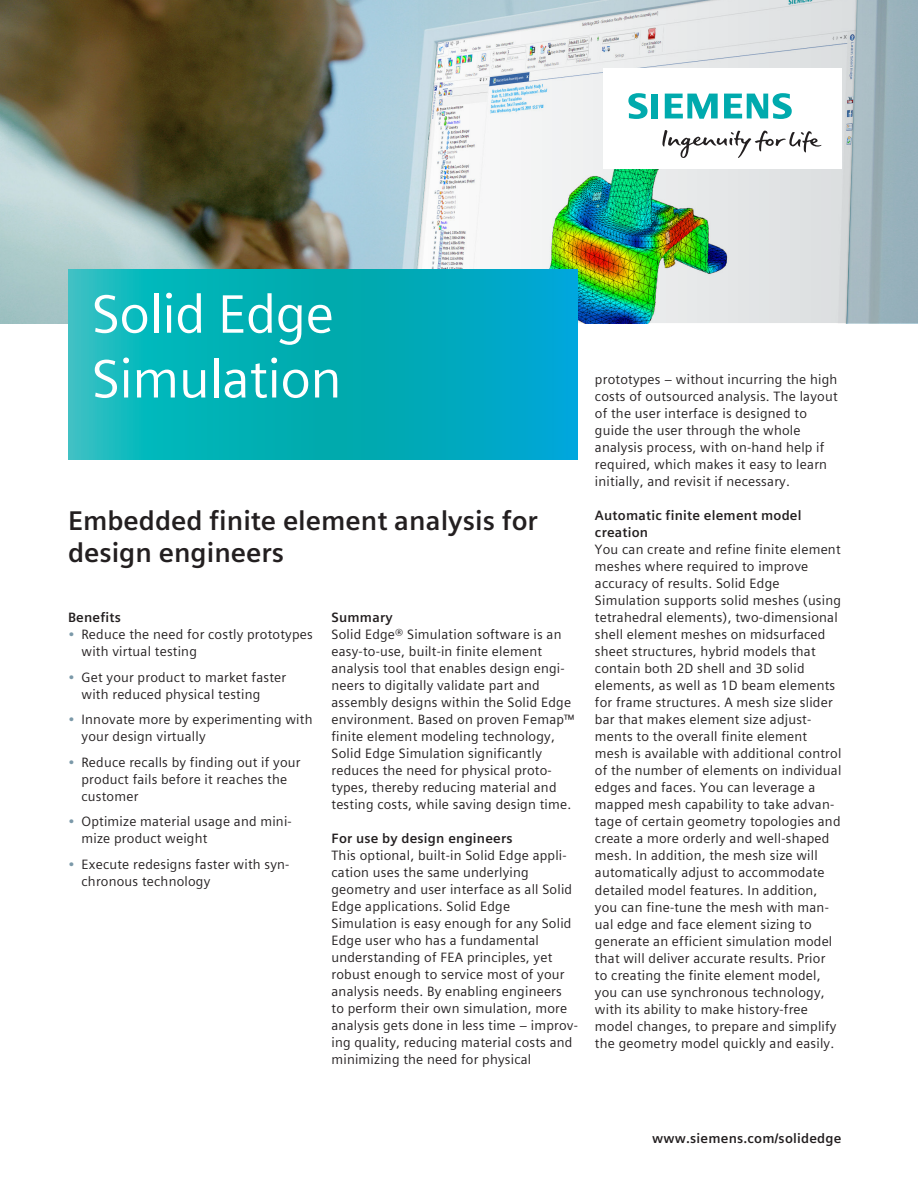
<style>
.page{position:relative;width:918px;height:1188px;background:#fff}
.page>*{position:absolute;margin:0;border:0;box-sizing:border-box;transform-origin:0 0}
.Head_Snow__36pt_120{font:54px/64.8px "Siemens Sans Global";letter-spacing:-.01em;color:#fff}
.Subhead_Blk__18pt_12{font:700 27px/32.4px "Siemens Sans Global";color:#231f20}
.Body_text_Blk__9pt_4{font:13.5px/17px "Siemens Sans Global";letter-spacing:.015em;color:#231f20}
.Body_text_HEAD_Blk{font:700 13.5px/17px "Siemens Sans Global";letter-spacing:.015em;color:#231f20}
.URL__9pt_130{font:700 13.5px "Siemens Sans Global";letter-spacing:.015em;color:#231f20}
.s1{color:#7b99a9}
</style>
<div class="page">
<img style="left:0;top:0;width:410px;height:323px">
<img style="left:410px;top:0;width:508px;height:323px">
<svg style="left:68px;top:269px;width:510px;height:190px;background:#05aebc"></svg>
<div style="left:603px;top:68px;width:238px;height:101px;background:#fff"></div>
<svg style="left:662px;top:130px;width:159px;height:28px"></svg>
<svg style="left:628px;top:93px;width:30px;height:26px"></svg>
<svg style="left:665px;top:94px;width:53px;height:25px"></svg>
<svg style="left:724px;top:93px;width:68px;height:26px"></svg>
<p class="Head_Snow__36pt_120" style="left:92px;top:282px;width:251px">Solid Edge<br>Simulation</p>
<p class="Subhead_Blk__18pt_12" style="left:68px;top:505px;width:471px">Embedded finite element analysis for design engineers</p>
<p class="Body_text_HEAD_Blk" style="left:68px;top:609px;width:54px">Benefits</p>
<p class="Body_text_Blk__9pt_4" style="left:82px;top:626px;width:233px;text-indent:-14px"><span class="s1">•</span> Reduce the need for costly prototypes with virtual testing</p>
<p class="Body_text_Blk__9pt_4" style="left:82px;top:669px;width:206px;text-indent:-14px"><span class="s1">•</span> Get your product to market faster with reduced physical testing</p>
<p class="Body_text_Blk__9pt_4" style="left:82px;top:711px;width:233px;text-indent:-14px"><span class="s1">•</span> Innovate more by experimenting with your design virtually</p>
<p class="Body_text_Blk__9pt_4" style="left:82px;top:754px;width:221px;text-indent:-14px"><span class="s1">•</span> Reduce recalls by finding out if your product fails before it reaches the customer</p>
<p class="Body_text_Blk__9pt_4" style="left:82px;top:813px;width:212px;text-indent:-14px"><span class="s1">•</span> Optimize material usage and mini&shy;mize product weight</p>
<p class="Body_text_Blk__9pt_4" style="left:82px;top:856px;width:209px;text-indent:-14px"><span class="s1">•</span> Execute redesigns faster with syn&shy;chronous technology</p>
<p class="Body_text_HEAD_Blk" style="left:332px;top:609px;width:63px">Summary</p>
<p class="Body_text_Blk__9pt_4" style="left:332px;top:626px;width:245px">Solid Edge® Simulation software is an easy-to-use, built-in finite element analysis tool that enables design engi&shy;neers to digitally validate part and assembly designs within the Solid Edge environment. Based on proven Femap™ finite element modeling technology, Solid Edge Simulation significantly reduces the need for physical proto&shy;types, thereby reducing material and testing costs, while saving design time.</p>
<p class="Body_text_HEAD_Blk" style="left:332px;top:830px;width:183px">For use by design engineers</p>
<p class="Body_text_Blk__9pt_4" style="left:332px;top:847px;width:248px">This optional, built-in Solid Edge appli&shy;cation uses the same underlying geometry and user interface as all Solid Edge applications. Solid Edge Simulation is easy enough for any Solid Edge user who has a fundamental understanding of FEA principles, yet robust enough to service most of your analysis needs. By enabling engineers<br>to perform their own simulation, more analysis gets done in less time − improv&shy;ing quality, reducing material costs and minimizing the need for physical</p>
<p class="Body_text_Blk__9pt_4" style="left:595px;top:371px;width:244px">prototypes − without incurring the high costs of outsourced analysis. The layout of the user interface is designed to guide the user through the whole analysis process, with on-hand help if required, which makes it easy to learn initially, and revisit if necessary.</p>
<p class="Body_text_HEAD_Blk" style="left:595px;top:507px;width:208px">Automatic finite element model creation</p>
<p class="Body_text_Blk__9pt_4" style="left:595px;top:541px;width:248px">You can create and refine finite element meshes where required to improve accuracy of results. Solid Edge Simulation supports solid meshes (using tetrahedral elements), two-dimensional shell element meshes on midsurfaced sheet structures, hybrid models that contain both 2D shell and 3D solid elements, as well as 1D beam elements for frame structures. A mesh size slider bar that makes element size adjust&shy;ments to the overall finite element mesh is available with additional control of the number of elements on individual edges and faces. You can leverage a mapped mesh capability to take advan&shy;tage of certain geometry topologies and create a more orderly and well-shaped mesh. In addition, the mesh size will automatically adjust to accommodate detailed model features. In addition, you can fine-tune the mesh with man&shy;ual edge and face element sizing to generate an efficient simulation model that will deliver accurate results. Prior<br>to creating the finite element model, you can use synchronous technology, with its ability to make history-free model changes, to prepare and simplify the geometry model quickly and easily.</p>
<p class="URL__9pt_130" style="left:652px;top:1128px;width:191px">www.siemens.com/solidedge</p>
</div>
